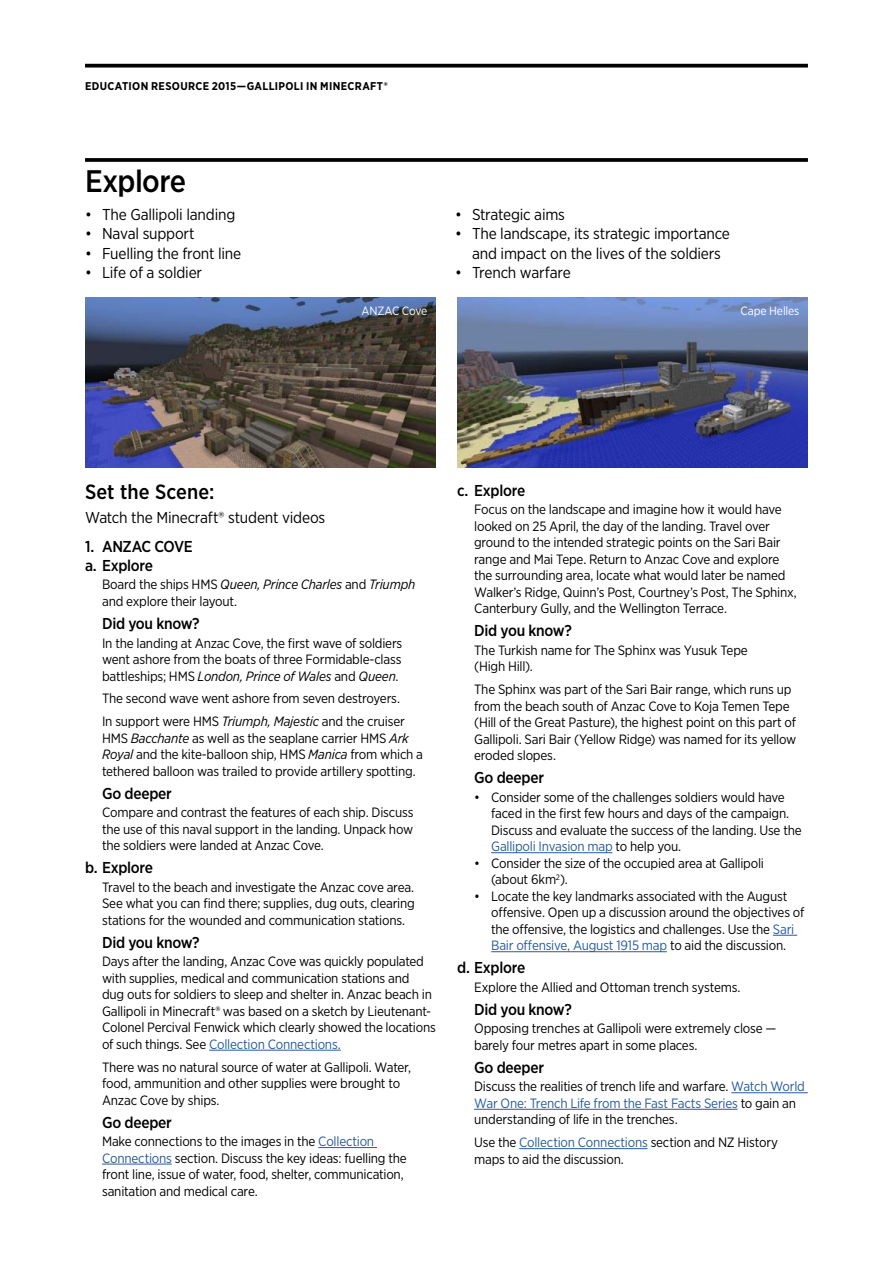
<style>
.page{position:relative;width:893px;height:1263px;background:#fff}
.page>*{position:absolute;margin:0;border:0;box-sizing:border-box;transform-origin:0 0}
.t1{font:500 31.2px "Gotham Narrow";letter-spacing:-.02em;color:#000}
.t2{font:500 20.7px "Gotham Narrow";letter-spacing:.005em;color:#000}
.t3{font:15.75px/19.5px "Gotham Narrow";letter-spacing:-.015em;color:#000;text-align:center}
.t4{font:500 15.75px/18.6px "Gotham Narrow";letter-spacing:-.02em;color:#000}
.t5{font:13.5px/16.5px "Gotham Narrow";letter-spacing:-.015em;color:#000}
.t6{font:12px "Gotham Narrow";letter-spacing:-.01em;color:#fff}
.t7{font:700 11.25px "Gotham Narrow";letter-spacing:.03em;color:#000}
.s1{font-style:italic}
.s2{color:#275b9b}
</style>
<div class="page">
<svg style="left:85px;top:64px;width:723px;height:4px;fill:#000"></svg>
<img style="left:457px;top:298px;width:351px;height:170px">
<hr style="left:209px;top:1050px;width:132px;height:1px;background:#275b9b">
<hr style="left:318px;top:1147px;width:59px;height:1px;background:#275b9b">
<hr style="left:102px;top:1164px;width:70px;height:1px;background:#275b9b">
<hr style="left:491px;top:852px;width:121px;height:1px;background:#275b9b">
<svg style="left:773px;top:935px;width:24px;height:1px"></svg>
<hr style="left:491px;top:951px;width:176px;height:1px;background:#275b9b">
<hr style="left:731px;top:1092px;width:77px;height:1px;background:#275b9b">
<hr style="left:474px;top:1109px;width:264px;height:1px;background:#275b9b">
<hr style="left:519px;top:1148px;width:128px;height:1px;background:#275b9b">
<svg style="left:85px;top:158px;width:723px;height:4px"></svg>
<img style="left:85px;top:298px;width:351px;height:170px">
<p class="t7" style="left:85px;top:79px;width:304px">EDUCATION RESOURCE 2015—GALLIPOLI IN MINECRAFT®</p>
<h1 class="t1" style="left:85px;top:161px;width:103px">Explore</h1>
<p class="t3" style="left:85px;top:204px;width:152px">• The Gallipoli landing</p>
<p class="t3" style="left:85px;top:224px;width:111px">• Naval support</p>
<p class="t3" style="left:85px;top:243px;width:158px">• Fuelling the front line</p>
<p class="t3" style="left:85px;top:263px;width:119px">• Life of a soldier</p>
<p class="t3" style="left:455px;top:204px;width:112px">• Strategic aims</p>
<p class="t3" style="left:455px;top:224px;width:276px">• The landscape, its strategic importance and impact on the lives of the soldiers</p>
<p class="t3" style="left:455px;top:263px;width:117px">• Trench warfare</p>
<p class="t6" style="left:361px;top:303px;width:67px">ANZAC Cove</p>
<p class="t6" style="left:740px;top:303px;width:61px">Cape Helles</p>
<h2 class="t2" style="left:85px;top:479px;width:131px">Set the Scene:</h2>
<p class="t3" style="left:85px;top:507px;width:242px">Watch the Minecraft® student videos</p>
<p class="t4" style="left:85px;top:537px;width:109px">1. ANZAC COVE a. Explore</p>
<p class="t5" style="left:102px;top:576px;width:315px">Board the ships HMS <span class="s1">Queen, Prince Charles</span> and <span class="s1">Triumph </span>and explore their layout.</p>
<p class="t4" style="left:102px;top:614px;width:99px">Did you know?</p>
<p class="t5" style="left:102px;top:634px;width:302px;text-align:justify">In the landing at Anzac Cove, the first wave of soldiers went ashore from the boats of three Formidable-class battleships; HMS <span class="s1">London, Prince of Wales</span> and <span class="s1">Queen</span>.</p>
<p class="t5" style="left:102px;top:687px;width:304px;line-height:23px">The second wave went ashore from seven destroyers.<br>In support were HMS <span class="s1">Triumph, Majestic</span> and the cruiser</p>
<p class="t5" style="left:102px;top:729px;width:322px">HMS <span class="s1">Bacchante</span> as well as the seaplane carrier HMS <span class="s1">Ark<br>Royal</span> and the kite-balloon ship, HMS <span class="s1">Manica</span> from which a tethered balloon was trailed to provide artillery spotting.</p>
<p class="t4" style="left:102px;top:784px;width:71px">Go deeper</p>
<p class="t5" style="left:102px;top:804px;width:313px;text-align:justify">Compare and contrast the features of each ship. Discuss the use of this naval support in the landing. Unpack how the soldiers were landed at Anzac Cove.</p>
<p class="t4" style="left:85px;top:858px;width:70px">b. Explore</p>
<p class="t5" style="left:102px;top:878px;width:314px;text-align:justify">Travel to the beach and investigate the Anzac cove area.<br>See what you can find there; supplies, dug outs, clearing stations for the wounded and communication stations.</p>
<p class="t4" style="left:102px;top:933px;width:99px">Did you know?</p>
<p class="t5" style="left:102px;top:953px;width:335px">Days after the landing, Anzac Cove was quickly populated with supplies, medical and communication stations and<br>dug outs for soldiers to sleep and shelter in. Anzac beach in Gallipoli in Minecraft® was based on a sketch by Lieutenant-Colonel Percival Fenwick which clearly showed the locations of such things. See <span class="s2">Collection Connections.</span></p>
<p class="t5" style="left:102px;top:1058px;width:311px">There was no natural source of water at Gallipoli. Water, food, ammunition and other supplies were brought to<br>Anzac Cove by ships.</p>
<p class="t4" style="left:102px;top:1112px;width:71px">Go deeper</p>
<p class="t5" style="left:102px;top:1133px;width:306px">Make connections to the images in the <span class="s2">Collection Connections</span> section. Discuss the key ideas: fuelling the front line, issue of water, food, shelter, communication, sanitation and medical care.</p>
<p class="t4" style="left:457px;top:481px;width:70px">c. Explore</p>
<p class="t5" style="left:474px;top:501px;width:324px">Focus on the landscape and imagine how it would have looked on 25 April, the day of the landing. Travel over ground to the intended strategic points on the Sari Bair range and Mai Tepe. Return to Anzac Cove and explore the surrounding area, locate what would later be named Walker’s Ridge, Quinn’s Post, Courtney’s Post, The Sphinx, Canterbury Gully, and the Wellington Terrace.</p>
<p class="t4" style="left:474px;top:621px;width:99px">Did you know?</p>
<p class="t5" style="left:474px;top:642px;width:275px">The Turkish name for The Sphinx was Yusuk Tepe (High Hill).</p>
<p class="t5" style="left:474px;top:681px;width:324px">The Sphinx was part of the Sari Bair range, which runs up from the beach south of Anzac Cove to Koja Temen Tepe (Hill of the Great Pasture), the highest point on this part of Gallipoli. Sari Bair (Yellow Ridge) was named for its yellow eroded slopes.</p>
<p class="t4" style="left:474px;top:768px;width:71px">Go deeper</p>
<p class="t5" style="left:491px;top:788px;width:312px;text-indent:-17px">• Consider some of the challenges soldiers would have faced in the first few hours and days of the campaign.<br>Discuss and evaluate the success of the landing. Use the <span class="s2">Gallipoli Invasion map</span> to help you.</p>
<p class="t5" style="left:491px;top:854px;width:274px;text-indent:-17px">• Consider the size of the occupied area at Gallipoli (about 6km<sup>2</sup>).</p>
<p class="t5" style="left:491px;top:887px;width:315px;text-indent:-17px">• Locate the key landmarks associated with the August offensive. Open up a discussion around the objectives of the offensive, the logistics and challenges. Use the <span class="s2">Sari Bair offensive, August 1915 map</span> to aid the discussion.</p>
<p class="t4" style="left:457px;top:958px;width:70px">d. Explore</p>
<p class="t5" style="left:474px;top:979px;width:268px">Explore the Allied and Ottoman trench systems.</p>
<p class="t4" style="left:474px;top:1000px;width:99px">Did you know?</p>
<p class="t5" style="left:474px;top:1020px;width:304px">Opposing trenches at Gallipoli were extremely close — barely four metres apart in some places.</p>
<p class="t4" style="left:474px;top:1058px;width:71px">Go deeper</p>
<p class="t5" style="left:474px;top:1078px;width:332px">Discuss the realities of trench life and warfare. <span class="s2">Watch World<br>War One: Trench Life from the Fast Facts Series</span> to gain an understanding of life in the trenches.</p>
<p class="t5" style="left:474px;top:1134px;width:305px">Use the <span class="s2">Collection Connections</span> section and NZ History maps to aid the discussion.</p>
</div>
